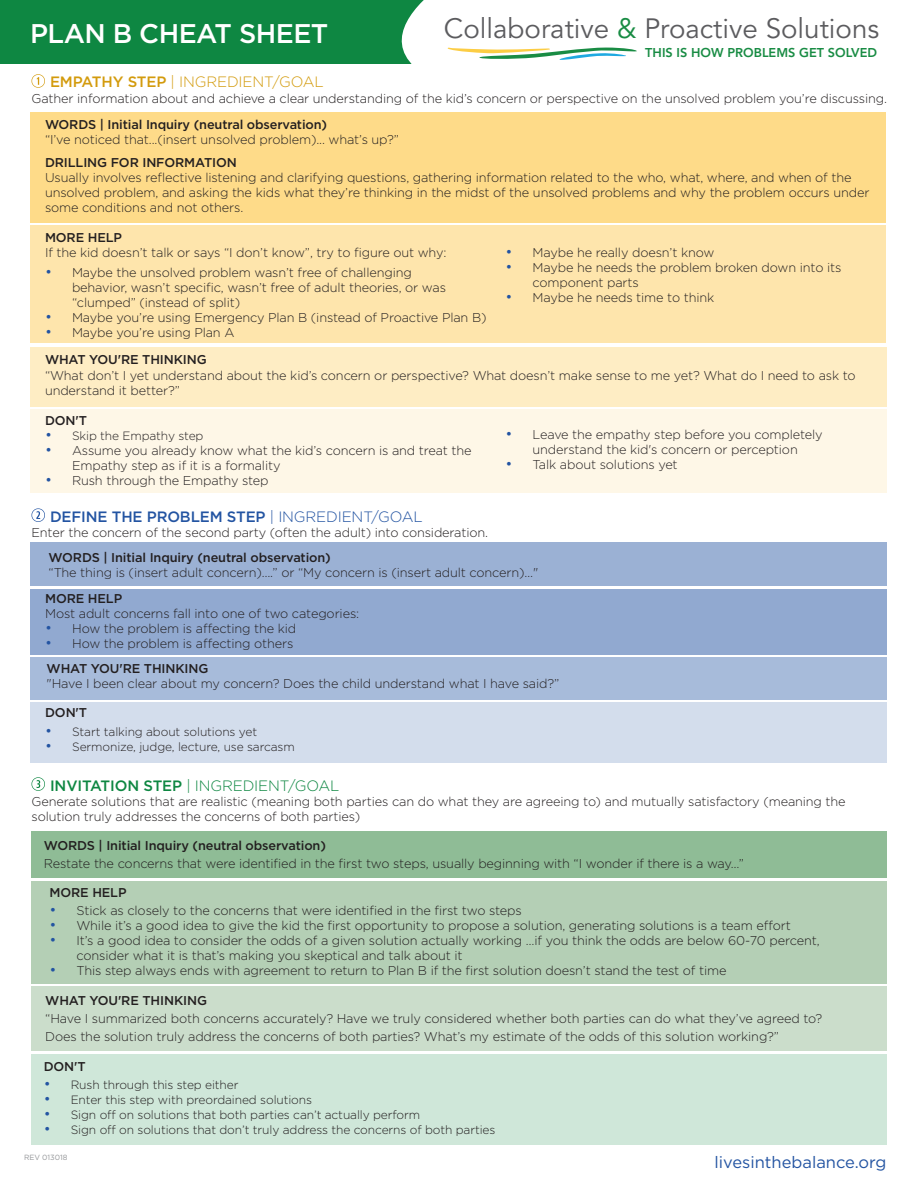
<style>
.page{position:relative;width:918px;height:1188px;background:#fff}
.page>*{position:absolute;margin:0;border:0;box-sizing:border-box;transform-origin:0 0}
.t1{font:27.75px "Avenir";color:#5c5c5f}
.t2{font:500 27px "Gotham";letter-spacing:-.02em;color:#fff}
.t3{font:16.5px "Gotham";color:#2354a2}
.Paragraph_Style_1{font:500 15px "Gotham";letter-spacing:-.01em;color:#2354a2}
.Paragraph_Style_1-2{font:300 15px "Gotham";letter-spacing:-.01em;color:#0e8742}
.Paragraph_Style_1-3{font:300 15px "Gotham";letter-spacing:-.01em;color:#d39b0d}
.Paragraph_Style_1-4{font:300 12.75px/15px "Gotham";letter-spacing:-.01em;color:#231f20}
.Paragraph_Style_1-5{font:500 12.75px "Gotham";letter-spacing:-.01em;color:#231f20}
.t4{font:800 12.75px "Avenir";color:#198c44}
.t5{font:300 12px "Gotham";letter-spacing:-.01em;color:#231f20}
.t6{font:7.5px "Gotham";color:#939598}
.s1{color:#198c44}
.s2{font-weight:500}
.s3{font-size:15px;color:#2354a2}
.s4{font-weight:300}
</style>
<div class="page">
<div style="left:0;top:0;width:918px;height:63px;background:#0e8742"></div>
<svg style="left:306px;top:0;width:612px;height:64px;fill:#fff"></svg>
<svg style="left:32px;top:508px;width:13px;height:14px"></svg>
<div style="left:30px;top:543px;width:857px;height:43px;background:#9bb1d4"></div>
<div style="left:30px;top:657px;width:856px;height:43px;background:#a7bbda"></div>
<div style="left:30px;top:589px;width:856px;height:65px;background:#91a9d0"></div>
<div style="left:30px;top:703px;width:856px;height:60px;background:#d3ddec"></div>
<svg style="left:32px;top:777px;width:13px;height:14px"></svg>
<div style="left:31px;top:831px;width:856px;height:47px;background:#8fbc96"></div>
<div style="left:31px;top:986px;width:856px;height:65px;background:#cbddcb"></div>
<div style="left:31px;top:881px;width:856px;height:103px;background:#b4cfb5"></div>
<div style="left:31px;top:1054px;width:856px;height:91px;background:#cfe7d9"></div>
<svg style="left:32px;top:74px;width:13px;height:14px"></svg>
<div style="left:30px;top:112px;width:856px;height:110px;background:#fedb89"></div>
<div style="left:30px;top:347px;width:856px;height:59px;background:#feedc4"></div>
<div style="left:30px;top:410px;width:856px;height:83px;background:#fef7e7"></div>
<div style="left:30px;top:225px;width:856px;height:118px;background:#fee5ac"></div>
<svg style="left:447px;top:48px;width:190px;height:13px;background:#c3ddc3"></svg>
<p class="t1" style="left:444px;top:12px;width:437px">Collaborative <span class="s1">&amp;</span> Proactive Solutions</p>
<p class="t4" style="left:645px;top:43px;width:233px">THIS IS HOW PROBLEMS GET SOLVED</p>
<p class="t2" style="left:30px;top:16px;width:300px">PLAN B CHEAT SHEET</p>
<p class="Paragraph_Style_1-3" style="left:50px;top:73px;width:275px"><span class="s2">EMPATHY STEP</span> | INGREDIENT/GOAL</p>
<p class="Paragraph_Style_1-4" style="left:32px;top:90px;width:857px">Gather information about and achieve a clear understanding of the kid’s concern or perspective on the unsolved problem you’re discussing.</p>
<p class="Paragraph_Style_1-5" style="left:45px;top:116px;width:284px">WORDS | Initial Inquiry (neutral observation)</p>
<p class="Paragraph_Style_1-4" style="left:45px;top:132px;width:356px">“I’ve noticed that...(insert unsolved problem)... what’s up?”</p>
<p class="Paragraph_Style_1-5" style="left:45px;top:154px;width:193px">DRILLING FOR INFORMATION</p>
<p class="Paragraph_Style_1-4" style="left:45px;top:170px;width:826px">Usually involves reflective listening and clarifying questions, gathering information related to the who, what, where, and when of the unsolved problem, and asking the kids what they’re thinking in the midst of the unsolved problems and why the problem occurs under some conditions and not others.</p>
<p class="Paragraph_Style_1-5" style="left:45px;top:229px;width:79px">MORE HELP</p>
<p class="Paragraph_Style_1-4" style="left:45px;top:245px;width:403px">If the kid doesn’t talk or says “I don’t know”, try to figure out why:</p>
<p class="Paragraph_Style_1-4" style="left:72px;top:265px;width:376px;text-indent:-27px"><span class="s3">•</span> Maybe the unsolved problem wasn’t free of challenging behavior, wasn’t specific, wasn’t free of adult theories, or was “clumped” (instead of split)</p>
<p class="Paragraph_Style_1-4" style="left:45px;top:310px;width:443px"><span class="s3">•</span> Maybe you’re using Emergency Plan B (instead of Proactive Plan B)</p>
<p class="Paragraph_Style_1-4" style="left:45px;top:325px;width:191px"><span class="s3">•</span> Maybe you’re using Plan A</p>
<p class="Paragraph_Style_1-4" style="left:505px;top:245px;width:210px"><span class="s3">•</span> Maybe he really doesn’t know</p>
<p class="Paragraph_Style_1-4" style="left:532px;top:260px;width:310px;text-indent:-27px"><span class="s3">•</span> Maybe he needs the problem broken down into its component parts</p>
<p class="Paragraph_Style_1-4" style="left:505px;top:290px;width:210px"><span class="s3">•</span> Maybe he needs time to think</p>
<p class="Paragraph_Style_1-5" style="left:45px;top:352px;width:163px">WHAT YOU'RE THINKING</p>
<p class="Paragraph_Style_1-4" style="left:45px;top:367px;width:812px">“What don’t I yet understand about the kid’s concern or perspective? What doesn’t make sense to me yet? What do I need to ask to understand it better?”</p>
<p class="Paragraph_Style_1-5" style="left:45px;top:412px;width:44px">DON'T</p>
<p class="t5" style="left:45px;top:428px;width:160px"><span class="s3">•</span> Skip the Empathy step</p>
<p class="Paragraph_Style_1-4" style="left:72px;top:443px;width:401px;text-indent:-27px"><span class="s3">•</span> Assume you already know what the kid’s concern is and treat the<br>Empathy step as if it is a formality</p>
<p class="Paragraph_Style_1-4" style="left:45px;top:473px;width:225px"><span class="s3">•</span> Rush through the Empathy step</p>
<p class="Paragraph_Style_1-4" style="left:505px;top:427px;width:319px;text-align:center"><span class="s3">•</span> Leave the empathy step before you completely understand the kid's concern or perception</p>
<p class="Paragraph_Style_1-4" style="left:505px;top:457px;width:174px"><span class="s3">•</span> Talk about solutions yet</p>
<p class="Paragraph_Style_1" style="left:50px;top:507px;width:374px">DEFINE THE PROBLEM STEP <span class="s4">| INGREDIENT/GOAL</span></p>
<p class="Paragraph_Style_1-4" style="left:32px;top:525px;width:458px">Enter the concern of the second party (often the adult) into consideration.</p>
<p class="Paragraph_Style_1-5" style="left:49px;top:549px;width:284px">WORDS | Initial Inquiry (neutral observation)</p>
<p class="Paragraph_Style_1-4" style="left:49px;top:565px;width:491px">“The thing is (insert adult concern)….” or “My concern is (insert adult concern)…"</p>
<p class="Paragraph_Style_1-5" style="left:45px;top:590px;width:79px">MORE HELP</p>
<p class="Paragraph_Style_1-4" style="left:45px;top:605px;width:316px">Most adult concerns fall into one of two categories:</p>
<p class="Paragraph_Style_1-4" style="left:45px;top:620px;width:253px"><span class="s3">•</span> How the problem is affecting the kid</p>
<p class="Paragraph_Style_1-4" style="left:45px;top:635px;width:250px"><span class="s3">•</span> How the problem is affecting others</p>
<p class="Paragraph_Style_1-5" style="left:47px;top:660px;width:163px">WHAT YOU'RE THINKING</p>
<p class="Paragraph_Style_1-4" style="left:47px;top:676px;width:514px">"Have I been clear about my concern? Does the child understand what I have said?”</p>
<p class="Paragraph_Style_1-5" style="left:45px;top:704px;width:44px">DON'T</p>
<p class="t5" style="left:45px;top:725px;width:214px"><span class="s3">•</span> Start talking about solutions yet</p>
<p class="t5" style="left:45px;top:740px;width:251px"><span class="s3">•</span> Sermonize, judge, lecture, use sarcasm</p>
<p class="Paragraph_Style_1-2" style="left:50px;top:776px;width:291px"><span class="s2">INVITATION STEP</span> | INGREDIENT/GOAL</p>
<p class="Paragraph_Style_1-4" style="left:32px;top:794px;width:816px">Generate solutions that are realistic (meaning both parties can do what they are agreeing to) and mutually satisfactory (meaning the solution truly addresses the concerns of both parties)</p>
<p class="Paragraph_Style_1-5" style="left:44px;top:838px;width:284px">WORDS | Initial Inquiry (neutral observation)</p>
<p class="Paragraph_Style_1-4" style="left:44px;top:856px;width:702px">Restate the concerns that were identified in the first two steps, usually beginning with “I wonder if there is a way…”</p>
<p class="Paragraph_Style_1-5" style="left:50px;top:884px;width:79px">MORE HELP</p>
<p class="Paragraph_Style_1-4" style="left:50px;top:903px;width:474px"><span class="s3">•</span> Stick as closely to the concerns that were identified in the first two steps</p>
<p class="Paragraph_Style_1-4" style="left:50px;top:918px;width:743px"><span class="s3">•</span> While it’s a good idea to give the kid the first opportunity to propose a solution, generating solutions is a team effort</p>
<p class="Paragraph_Style_1-4" style="left:76px;top:933px;width:745px;text-indent:-27px"><span class="s3">•</span> It’s a good idea to consider the odds of a given solution actually working …if you think the odds are below 60-70 percent, consider what it is that’s making you skeptical and talk about it</p>
<p class="Paragraph_Style_1-4" style="left:50px;top:963px;width:679px"><span class="s3">•</span> This step always ends with agreement to return to Plan B if the first solution doesn’t stand the test of time</p>
<p class="Paragraph_Style_1-5" style="left:45px;top:992px;width:163px">WHAT YOU'RE THINKING</p>
<p class="Paragraph_Style_1-4" style="left:45px;top:1011px;width:779px">“Have I summarized both concerns accurately? Have we truly considered whether both parties can do what they’ve agreed to?</p>
<p class="Paragraph_Style_1-4" style="left:45px;top:1029px;width:735px">Does the solution truly address the concerns of both parties? What’s my estimate of the odds of this solution working?”</p>
<p class="Paragraph_Style_1-5" style="left:44px;top:1059px;width:44px">DON'T</p>
<p class="t5" style="left:44px;top:1078px;width:196px"><span class="s3">•</span> Rush through this step either</p>
<p class="t5" style="left:44px;top:1093px;width:270px"><span class="s3">•</span> Enter this step with preordained solutions</p>
<p class="t5" style="left:44px;top:1108px;width:378px"><span class="s3">•</span> Sign off on solutions that both parties can’t actually perform</p>
<p class="t5" style="left:44px;top:1123px;width:453px"><span class="s3">•</span> Sign off on solutions that don’t truly address the concerns of both parties</p>
<p class="t6" style="left:24px;top:1152px;width:45px">REV 013018</p>
<p class="t3" style="left:715px;top:1151px;width:173px">livesinthebalance.org</p>
</div>
